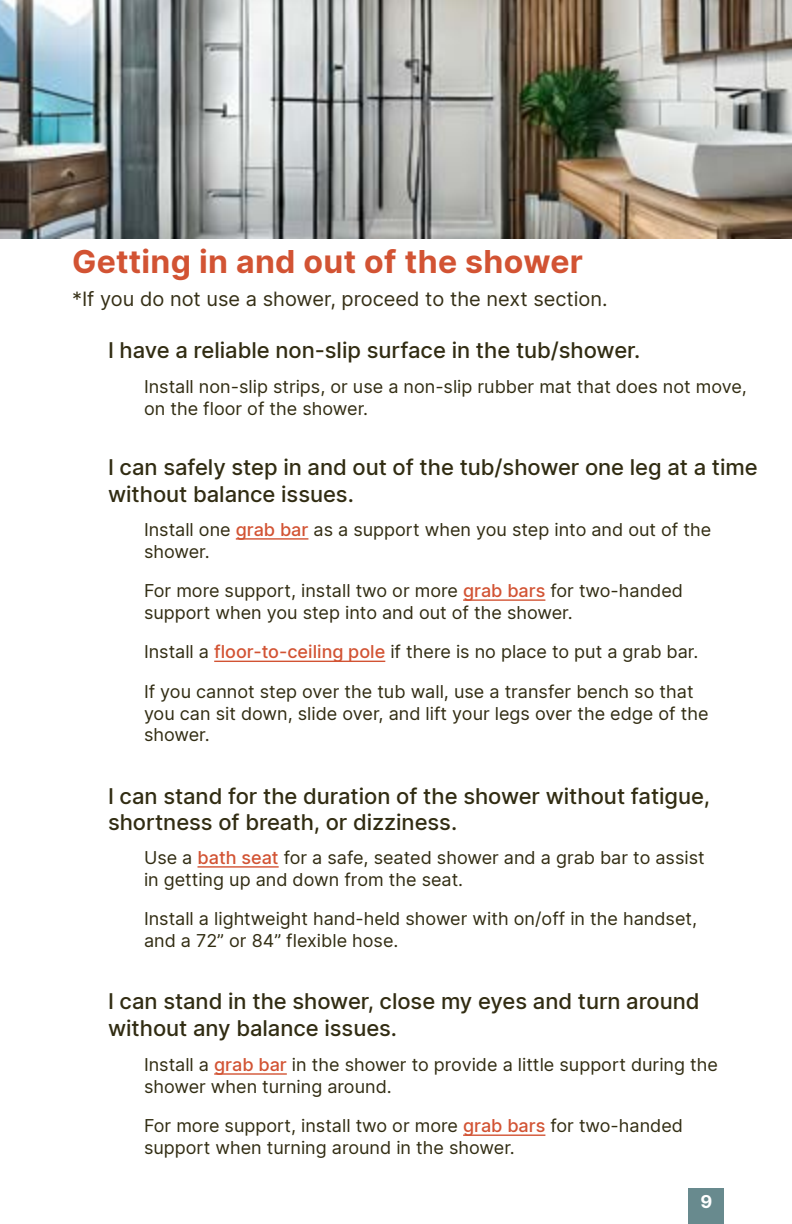
<style>
.page{position:relative;width:792px;height:1224px;background:#fff}
.page>*{position:absolute;margin:0;border:0;box-sizing:border-box;transform-origin:0 0}
.t1{font:700 32px "Inter";letter-spacing:.01em;color:#d25333}
.t2{font:500 22px/26.4px "Inter";letter-spacing:-.005em;color:#312c12}
.t3{font:20px "Inter";color:#352f16}
.t4{font:18px/21.6px "Inter";color:#312c12}
.t5{font:700 18px "Inter";color:#fff}
.s1{font-weight:500;color:#d25333}
</style>
<div class="page">
<div style="left:688px;top:1188px;width:36px;height:36px;background:#688a8e"></div>
<hr style="left:236px;top:538px;width:72px;height:2px;background:#d25333">
<hr style="left:463px;top:599px;width:82px;height:2px;background:#d25333">
<hr style="left:214px;top:661px;width:171px;height:1px;background:#d25333">
<hr style="left:198px;top:866px;width:81px;height:2px;background:#d25333">
<hr style="left:214px;top:1073px;width:73px;height:2px;background:#d25333">
<hr style="left:463px;top:1135px;width:82px;height:1px;background:#d25333">
<img style="left:0;top:0;width:792px;height:238px">
<h1 class="t1" style="left:72px;top:237px;width:513px">Getting in and out of the shower</h1>
<p class="t3" style="left:72px;top:284px;width:537px">*If you do not use a shower, proceed to the next section.</p>
<p class="t2" style="left:108px;top:337px;width:534px">I have a reliable non-slip surface in the tub/shower.</p>
<p class="t4" style="left:144px;top:375px;width:604px">Install non-slip strips, or use a non-slip rubber mat that does not move, on the floor of the shower.</p>
<p class="t2" style="left:108px;top:454px;width:651px">I can safely step in and out of the tub/shower one leg at a time without balance issues.</p>
<p class="t4" style="left:144px;top:518px;width:569px">Install one <span class="s1">grab bar</span> as a support when you step into and out of the shower.</p>
<p class="t4" style="left:144px;top:579px;width:541px">For more support, install two or more <span class="s1">grab bars</span> for two-handed support when you step into and out of the shower.</p>
<p class="t4" style="left:144px;top:632px;width:556px;line-height:39.6px">Install a <span class="s1">floor-to-ceiling pole</span> if there is no place to put a grab bar.<br>If you cannot step over the tub wall, use a transfer bench so that</p>
<p class="t4" style="left:144px;top:702px;width:566px">you can sit down, slide over, and lift your legs over the edge of the shower.</p>
<p class="t2" style="left:108px;top:782px;width:604px">I can stand for the duration of the shower without fatigue, shortness of breath, or dizziness.</p>
<p class="t4" style="left:144px;top:846px;width:562px">Use a <span class="s1">bath seat</span> for a safe, seated shower and a grab bar to assist in getting up and down from the seat.</p>
<p class="t4" style="left:144px;top:907px;width:555px">Install a lightweight hand-held shower with on/off in the handset, and a 72” or 84” flexible hose.</p>
<p class="t2" style="left:108px;top:988px;width:593px">I can stand in the shower, close my eyes and turn around without any balance issues.</p>
<p class="t4" style="left:144px;top:1053px;width:576px">Install a <span class="s1">grab bar</span> in the shower to provide a little support during the shower when turning around.</p>
<p class="t4" style="left:144px;top:1115px;width:541px">For more support, install two or more <span class="s1">grab bars</span> for two-handed support when turning around in the shower.</p>
<p class="t5" style="left:700px;top:1188px;width:13px">9</p>
</div>
